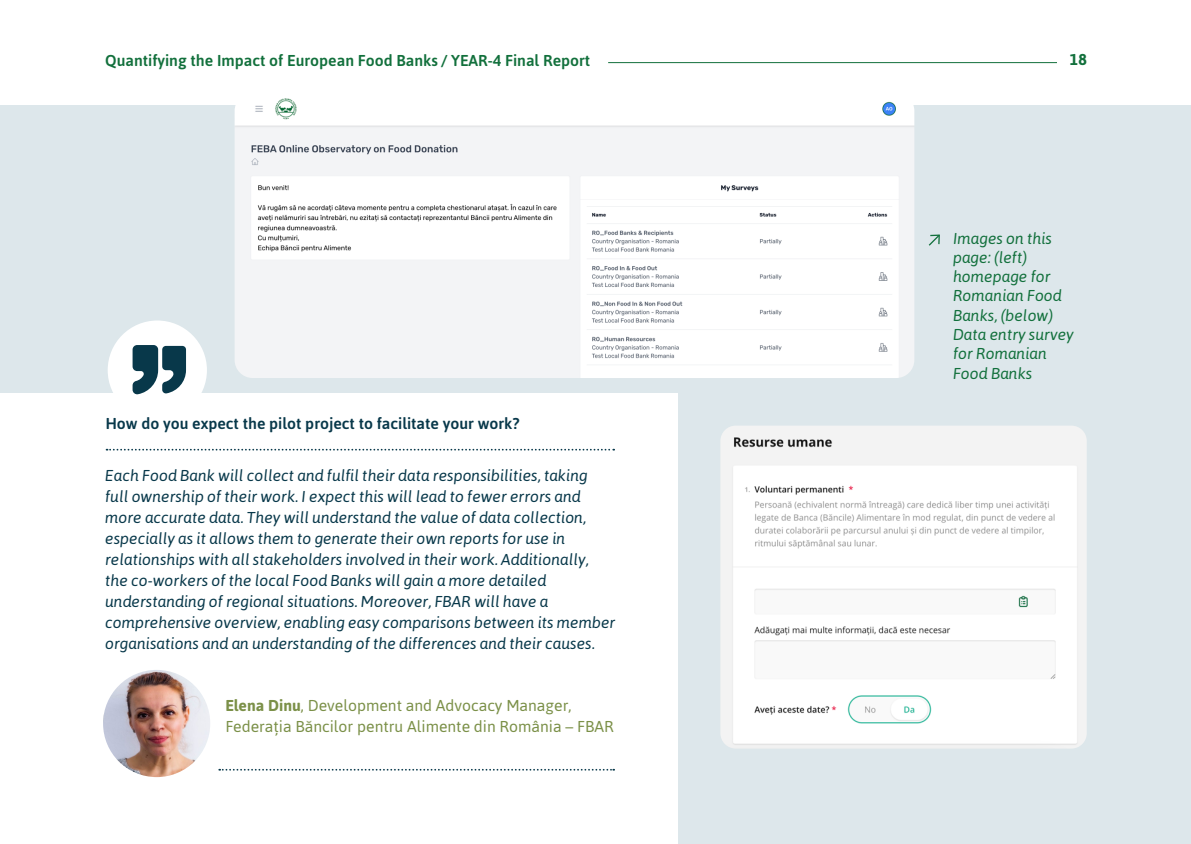
<style>
.page{position:relative;width:1191px;height:844px;background:#fff}
.page>*{position:absolute;margin:0;border:0;box-sizing:border-box;transform-origin:0 0}
.Body{font:italic 15.75px/21px "Asap";color:#08384a}
.Body-2{font:italic 15.75px/19.2px "Asap";color:#12703c}
.t1{font:15.75px/21px "Asap";color:#7b9048}
.t2{font:500 15.75px "Asap";color:#12703c}
.t3{font:500 15.75px "Asap";color:#08384a}
.t4{font:700 15.75px "Asap";color:#12703c}
.s1{font-weight:700}
</style>
<div class="page">
<div style="left:0;top:105px;width:1191px;height:738px;background:#dde7eb"></div>
<hr style="left:608px;top:62px;width:449px;height:1px;background:#12703c">
<img style="left:235px;top:98px;width:679px;height:280px">
<img style="left:720px;top:426px;width:366px;height:322px">
<svg style="left:928px;top:234px;width:12px;height:12px"></svg>
<div style="left:0;top:393px;width:677px;height:450px;background:#fff"></div>
<svg style="left:219px;top:768px;width:395px;height:2px"></svg>
<svg style="left:107px;top:448px;width:507px;height:2px"></svg>
<img style="left:103px;top:669px;width:107px;height:107px;border-radius:54px">
<div style="left:108px;top:320px;width:99px;height:99px;background:#fff;border-radius:50%"></div>
<svg style="left:132px;top:345px;width:54px;height:48px"></svg>
<p class="t2" style="left:105px;top:50px;width:486px">Quantifying the Impact of European Food Banks / YEAR-4 Final Report</p>
<p class="t4" style="left:1070px;top:49px;width:18px">18</p>
<p class="t3" style="left:105px;top:412px;width:415px">How do you expect the pilot project to facilitate your work?</p>
<p class="Body" style="left:105px;top:464px;width:511px">Each Food Bank will collect and fulfil their data responsibilities, taking<br>full ownership of their work. I expect this will lead to fewer errors and more accurate data. They will understand the value of data collection, especially as it allows them to generate their own reports for use in relationships with all stakeholders involved in their work. Additionally, the co-workers of the local Food Banks will gain a more detailed understanding of regional situations. Moreover, FBAR will have a comprehensive overview, enabling easy comparisons between its member organisations and an understanding of the differences and their causes.</p>
<p class="t1" style="left:225px;top:694px;width:390px"><span class="s1">Elena Dinu</span>, Development and Advocacy Manager,<br>Federația Băncilor pentru Alimente din România – FBAR</p>
<p class="Body-2" style="left:953px;top:228px;width:122px">Images on this page: (left) homepage for<br>Romanian Food<br>Banks, (below)<br>Data entry survey for Romanian<br>Food Banks</p>
</div>
